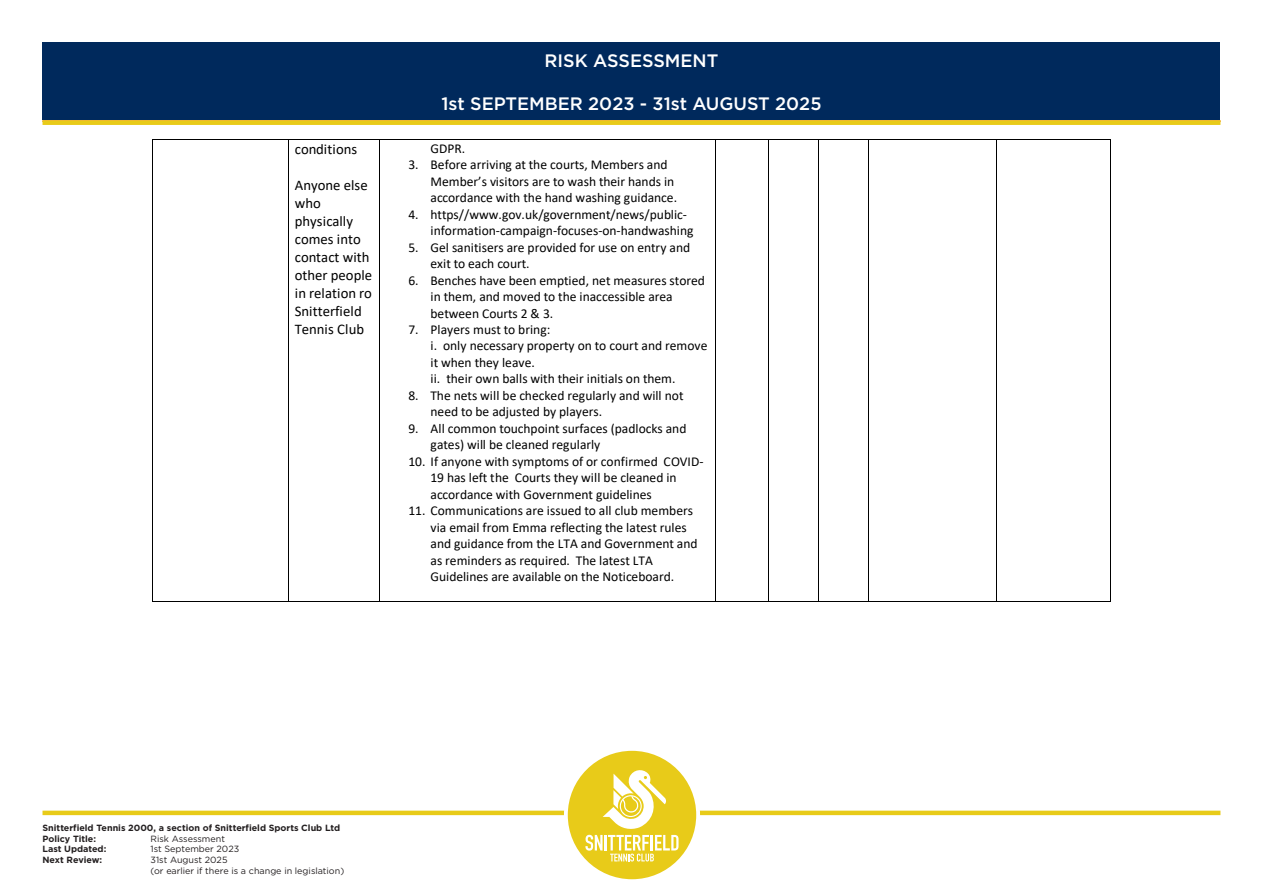
<style>
.page{position:relative;width:1263px;height:893px;background:#fff}
.page>*{position:absolute;margin:0;border:0;box-sizing:border-box;transform-origin:0 0}
.t1{font:500 18px "Gotham";color:#fff}
.t2{font:14.7px/18px "Calibri";color:#000}
.t3{font:13.5px/16.5px "Calibri";color:#000}
.t4{font:700 9px/10.8px "Gotham";color:#231f20}
.t5{font:9px/10.8px "Gotham";color:#231f20}
</style>
<div class="page">
<div style="left:43px;top:43px;width:1177px;height:77px;background:#00295c"></div>
<hr style="left:43px;top:811px;width:1177px;height:4px;background:#e8cb19">
<svg style="left:564px;top:747px;width:136px;height:136px"></svg>
<div style="left:568px;top:751px;width:128px;height:128px;background:#e8cb19;border-radius:50%"></div>
<svg style="left:585px;top:768px;width:93px;height:93px"></svg>
<div style="left:43px;top:120px;width:1177px;height:5px;background:#e8cb19"></div>
<hr style="left:153px;top:139px;width:135px;height:1px;background:#000">
<hr style="left:289px;top:139px;width:90px;height:1px;background:#000">
<hr style="left:380px;top:139px;width:335px;height:1px;background:#000">
<hr style="left:716px;top:139px;width:52px;height:1px;background:#000">
<hr style="left:768px;top:139px;width:50px;height:1px;background:#000">
<hr style="left:819px;top:139px;width:49px;height:1px;background:#000">
<hr style="left:869px;top:139px;width:127px;height:1px;background:#000">
<hr style="left:997px;top:139px;width:113px;height:1px;background:#000">
<hr style="left:152px;top:140px;width:1px;height:461px;background:#000">
<hr style="left:153px;top:601px;width:135px;height:1px;background:#000">
<hr style="left:288px;top:140px;width:1px;height:461px;background:#000">
<hr style="left:289px;top:601px;width:90px;height:1px;background:#000">
<hr style="left:379px;top:140px;width:1px;height:461px;background:#000">
<hr style="left:380px;top:601px;width:335px;height:1px;background:#000">
<hr style="left:715px;top:140px;width:1px;height:461px;background:#000">
<hr style="left:716px;top:601px;width:52px;height:1px;background:#000">
<hr style="left:768px;top:140px;width:1px;height:461px;background:#000">
<hr style="left:768px;top:601px;width:50px;height:1px;background:#000">
<hr style="left:818px;top:140px;width:1px;height:461px;background:#000">
<hr style="left:819px;top:601px;width:49px;height:1px;background:#000">
<hr style="left:868px;top:140px;width:1px;height:461px;background:#000">
<hr style="left:869px;top:601px;width:127px;height:1px;background:#000">
<hr style="left:996px;top:140px;width:1px;height:461px;background:#000">
<hr style="left:997px;top:601px;width:113px;height:1px;background:#000">
<hr style="left:1110px;top:140px;width:1px;height:461px;background:#000">
<p class="t2" style="left:295px;top:140px;width:64px">conditions</p>
<p class="t2" style="left:295px;top:176px;width:79px">Anyone else who physically comes into contact with other people in relation ro<br>Snitterfield<br>Tennis Club</p>
<h1 class="t1" style="left:544px;top:50px;width:176px">RISK ASSESSMENT</h1>
<h1 class="t1" style="left:441px;top:94px;width:382px">1st SEPTEMBER 2023 - 31st AUGUST 2025</h1>
<h1 class="t1" style="left:459px;top:94px;width:346px">SEPTEMBER 2018 - SEPTEMBER 2020</h1>
<h1 class="t1" style="left:599px;top:94px;width:208px">20 - SEPTEMBER 2022</h1>
<p class="t3" style="left:431px;top:140px;width:36px">GDPR.</p>
<p class="t3" style="left:430px;top:156px;width:248px;text-indent:-22px">3. Before arriving at the courts, Members and<br>Member’s visitors are to wash their hands in accordance with the hand washing guidance.</p>
<p class="t3" style="left:431px;top:206px;width:265px;text-indent:-22px">4. https//www.gov.uk/government/news/public&shy;information-campaign-focuses-on-handwashing</p>
<p class="t3" style="left:430px;top:239px;width:261px;text-indent:-22px">5. Gel sanitisers are provided for use on entry and exit to each court.</p>
<p class="t3" style="left:430px;top:272px;width:276px;text-indent:-22px">6. Benches have been emptied, net measures stored in them, and moved to the inaccessible area between Courts 2 &amp; 3.</p>
<p class="t3" style="left:430px;top:321px;width:279px;text-indent:-22px">7. Players must to bring:<br>i. only necessary property on to court and remove it when they leave.<br>ii. their own balls with their initials on them.</p>
<p class="t3" style="left:431px;top:387px;width:254px;text-indent:-22px">8. The nets will be checked regularly and will not need to be adjusted by players.</p>
<p class="t3" style="left:431px;top:420px;width:258px;text-indent:-22px">9. All common touchpoint surfaces (padlocks and gates) will be cleaned regularly</p>
<p class="t3" style="left:431px;top:453px;width:274px;text-indent:-22px">10. If anyone with symptoms of or confirmed COVID-<br>19 has left the Courts they will be cleaned in accordance with Government guidelines</p>
<p class="t3" style="left:430px;top:502px;width:269px;text-indent:-22px">11. Communications are issued to all club members via email from Emma reflecting the latest rules and guidance from the LTA and Government and as reminders as required. The latest LTA Guidelines are available on the Noticeboard.</p>
<p class="t4" style="left:43px;top:822px;width:299px">Snitterfield Tennis 2000, a section of Snitterfield Sports Club Ltd<br>Policy Title:</p>
<p class="t5" style="left:151px;top:833px;width:76px">Risk Assessment</p>
<p class="t4" style="left:43px;top:843px;width:65px">Last Updated:</p>
<p class="t5" style="left:151px;top:844px;width:90px">1st September 2023</p>
<p class="t4" style="left:43px;top:854px;width:61px">Next Review:</p>
<p class="t5" style="left:151px;top:854px;width:195px">31st August 2025<br>(or earlier if there is a change in legislation)</p>
</div>
